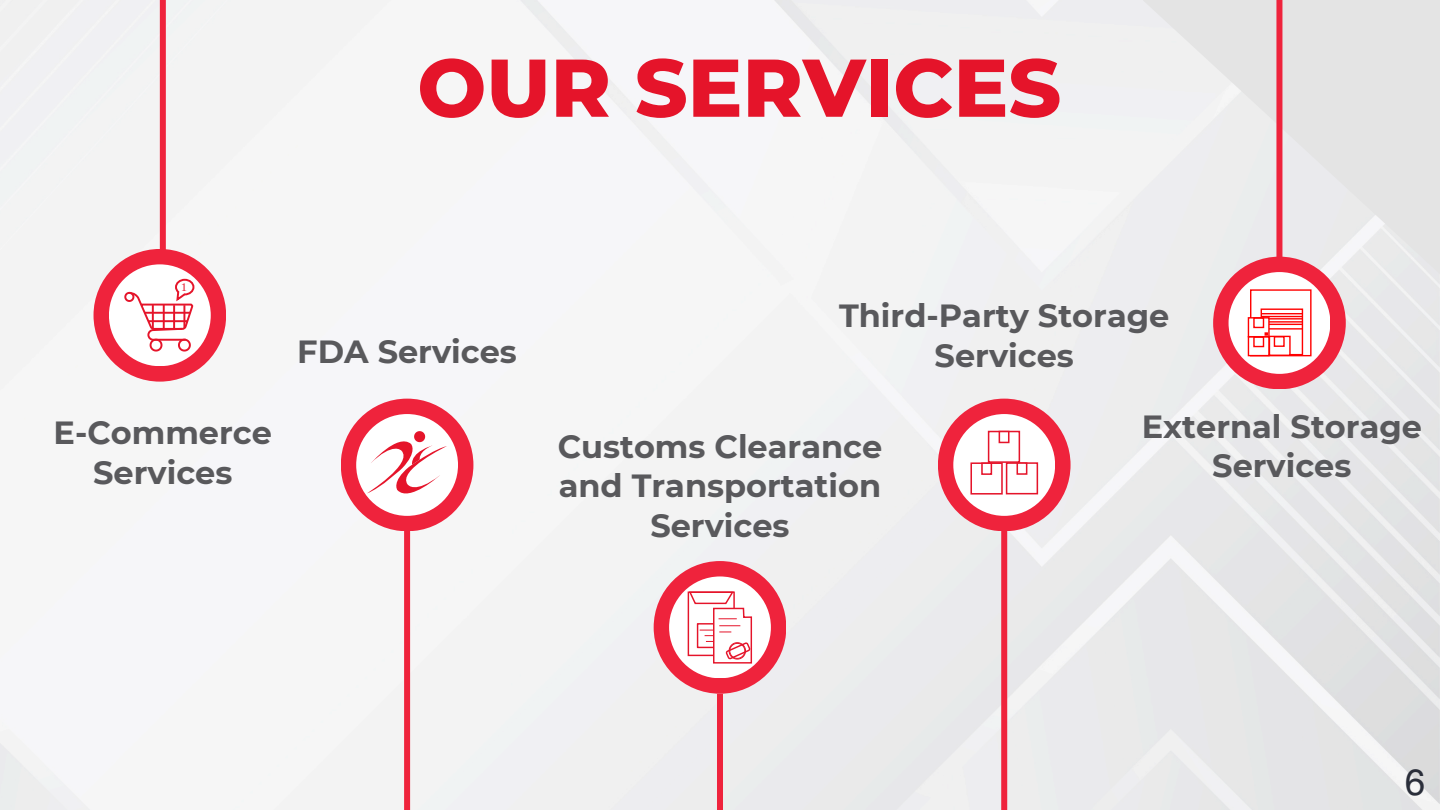
<style>
.page{position:relative;width:1440px;height:810px;background:#fff}
.page>*{position:absolute;margin:0;border:0;box-sizing:border-box;transform-origin:0 0}
.t1{font:800 81.7px "Montserrat";color:#e5142a}
.t2{font:36.4px "Helios";color:#2a2e3a}
.t3{font:700 32px/39.8px "Montserrat";color:#59595c;text-align:center}
.t4{font:11.7px "Liberation Serif";color:#e5142a}
</style>
<div class="page">
<img style="left:0;top:0;width:1440px;height:810px">
<div style="left:160px;top:0;width:6px;height:285px;background:#ef233c"></div>
<div style="left:94px;top:249px;width:132px;height:133px;background:#ef233c;border-radius:50%"></div>
<div style="left:109px;top:264px;width:102px;height:102px;background:#fff;border-radius:50%"></div>
<div style="left:1143px;top:0;width:297px;height:274px;background:#e4e4e4"></div>
<div style="left:1276px;top:0;width:6px;height:315px;background:#ef233c"></div>
<div style="left:654px;top:561px;width:132px;height:133px;background:#ef233c;border-radius:50%"></div>
<div style="left:1213px;top:257px;width:133px;height:132px;background:#ef233c;border-radius:50%"></div>
<div style="left:669px;top:576px;width:102px;height:102px;background:#fff;border-radius:50%"></div>
<div style="left:1229px;top:272px;width:101px;height:102px;background:#fff;border-radius:50%"></div>
<div style="left:404px;top:495px;width:6px;height:315px;background:#ef233c"></div>
<div style="left:1001px;top:495px;width:6px;height:315px;background:#ef233c"></div>
<div style="left:938px;top:399px;width:133px;height:132px;background:#ef233c;border-radius:50%"></div>
<div style="left:341px;top:399px;width:132px;height:132px;background:#ef233c;border-radius:50%"></div>
<div style="left:356px;top:414px;width:102px;height:102px;background:#fff;border-radius:50%"></div>
<div style="left:953px;top:414px;width:102px;height:102px;background:#fff;border-radius:50%"></div>
<div style="left:717px;top:694px;width:6px;height:116px;background:#ef233c"></div>
<svg style="left:123px;top:279px;width:72px;height:73px"></svg>
<div style="left:970px;top:462px;width:33px;height:33px;border:2px solid #e5142a"></div>
<div style="left:981px;top:462px;width:11px;height:13px;border:2px solid #e5142a"></div>
<div style="left:1006px;top:462px;width:32px;height:32px;border:2px solid #e5142a"></div>
<div style="left:1017px;top:462px;width:10px;height:13px;border:2px solid #e5142a"></div>
<div style="left:988px;top:431px;width:32px;height:32px;border:2px solid #e5142a"></div>
<div style="left:999px;top:431px;width:11px;height:12px;border:2px solid #e5142a"></div>
<svg style="left:367px;top:431px;width:80px;height:63px"></svg>
<svg style="left:688px;top:592px;width:65px;height:72px"></svg>
<div style="left:1250px;top:289px;width:62px;height:67px;border:1px solid #f00"></div>
<div style="left:1261px;top:309px;width:42px;height:46px;border:1px solid #f00"></div>
<hr style="left:1261px;top:313px;width:41px;height:1px;background:#f00">
<hr style="left:1261px;top:316px;width:41px;height:1px;background:#f00">
<hr style="left:1261px;top:318px;width:41px;height:2px;background:#f00">
<hr style="left:1261px;top:321px;width:41px;height:2px;background:#f00">
<hr style="left:1261px;top:324px;width:41px;height:1px;background:#f00">
<hr style="left:1261px;top:328px;width:41px;height:2px;background:#f00">
<div style="left:1269px;top:336px;width:21px;height:19px;background:#fff"></div>
<div style="left:1269px;top:336px;width:22px;height:20px;border:1px solid #f00"></div>
<div style="left:1248px;top:337px;width:21px;height:19px;background:#fff"></div>
<div style="left:1248px;top:336px;width:22px;height:20px;border:1px solid #f00"></div>
<div style="left:1248px;top:318px;width:21px;height:19px;background:#fff"></div>
<div style="left:1248px;top:317px;width:22px;height:20px;border:1px solid #f00"></div>
<div style="left:1253px;top:317px;width:11px;height:11px;border:1px solid #f00"></div>
<div style="left:1274px;top:336px;width:11px;height:11px;border:1px solid #f00"></div>
<div style="left:1253px;top:336px;width:11px;height:11px;border:1px solid #f00"></div>
<svg style="left:1265px;top:332px;width:3px;height:4px"></svg>
<p class="t1" style="left:417px;top:38px;width:645px">OUR SERVICES</p>
<p class="t4" style="left:181px;top:280px;width:7px">1</p>
<p class="t3" style="left:54px;top:413px;width:220px">E-Commerce<br>Services</p>
<p class="t3" style="left:297px;top:331px;width:221px">FDA Services</p>
<p class="t3" style="left:839px;top:296px;width:332px">Third-Party Storage<br>Services</p>
<p class="t3" style="left:558px;top:426px;width:326px">Customs Clearance and Transportation<br>Services</p>
<p class="t3" style="left:1142px;top:406px;width:282px">External Storage<br>Services</p>
<h1 class="t2" style="left:1405px;top:759px;width:22px">6</h1>
</div>
